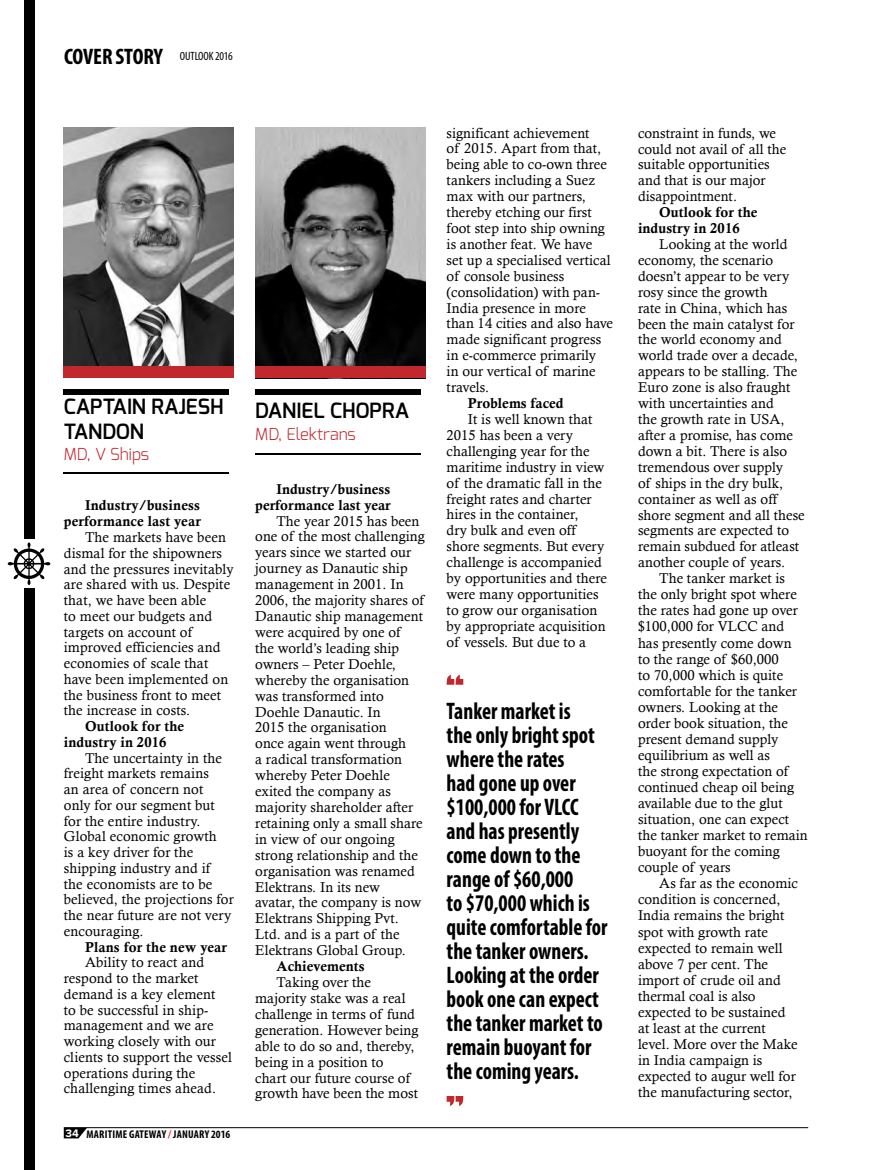
<style>
.page{position:relative;width:872px;height:1170px;background:#fff}
.page>*{position:absolute;margin:0;border:0;box-sizing:border-box;transform-origin:0 0}
.t1{font:700 condensed 24px/24px "Myriad Pro";color:#000;scale:.9 1}
.t2{font:700 condensed 22.5px "Myriad Pro";letter-spacing:-.005em;color:#000}
.t3{font:600 21px/24.6px "Exo";color:#000}
.t4{font:300 16.5px "Exo";color:#c1272d}
.t5{font:14.25px/15.9px "Calisto";letter-spacing:.005em;color:#000}
.t6{font:14.25px/15.8px "Calis MT Bol";letter-spacing:.005em;color:#000;text-align:right}
.t7{font:condensed 12px "Myriad Pro";color:#000}
.t8{font:700 condensed 11.25px "Myriad Pro";letter-spacing:.02em;color:#000}
.s1{font-family:"Proxima Nova";font-stretch:normal;color:#fff}
.s2{color:#ed1d24}
</style>
<div class="page">
<img style="left:64px;top:127px;width:170px;height:240px">
<div style="left:64px;top:389px;width:165px;height:5px;background:#000"></div>
<div style="left:64px;top:367px;width:170px;height:11px;background:#c1272d"></div>
<hr style="left:64px;top:472px;width:165px;height:2px;background:#000">
<hr style="left:255px;top:453px;width:165px;height:2px;background:#000">
<img style="left:255px;top:127px;width:170px;height:240px">
<div style="left:255px;top:389px;width:165px;height:5px;background:#000"></div>
<div style="left:255px;top:367px;width:170px;height:11px;background:#c1272d"></div>
<svg style="left:446px;top:674px;width:17px;height:10px"></svg>
<svg style="left:446px;top:1096px;width:17px;height:10px"></svg>
<hr style="left:64px;top:1127px;width:744px;height:1px;background:#000">
<svg style="left:64px;top:1127px;width:23px;height:11px"></svg>
<svg style="left:8px;top:542px;width:42px;height:43px"></svg>
<div style="left:24px;top:588px;width:10px;height:581px;background:#000"></div>
<div style="left:24px;top:0;width:10px;height:538px;background:#000"></div>
<h2 class="t2" style="left:64px;top:42px;width:133px">cover story <sup>OUTLOOK</sup></h2>
<p class="t7" style="left:215px;top:49px;width:19px">2016</p>
<h3 class="t3" style="left:64px;top:394px;width:161px">CAPTAIN RAJESH<br>TA NDON</h3>
<p class="t4" style="left:64px;top:444px;width:87px">MD, V Ships</p>
<p class="t6" style="left:64px;top:497px;width:138px">Industry/business performance last year</p>
<p class="t5" style="left:64px;top:529px;width:171px;text-indent:21px">The markets have been dismal for the shipowners and the pressures inevitably are shared with us. Despite that, we have been able<br>to meet our budgets and targets on account of improved efficiencies and economies of scale that have been implemented on the business front to meet the increase in costs.</p>
<p class="t6" style="left:64px;top:718px;width:122px;text-align:left;text-indent:21px">Outlook for the industry in 2016</p>
<p class="t5" style="left:64px;top:749px;width:171px;text-indent:21px">The uncertainty in the freight markets remains<br>an area of concern not only for our segment but for the entire industry.<br>Global economic growth<br>is a key driver for the shipping industry and if<br>the economists are to be believed, the projections for the near future are not very encouraging.</p>
<p class="t6" style="left:85px;top:938px;width:143px">Plans for the new year</p>
<p class="t5" style="left:64px;top:954px;width:170px;text-indent:21px">Ability to react and respond to the market demand is a key element<br>to be successful in ship&shy;management and we are working closely with our clients to support the vessel operations during the challenging times ahead.</p>
<p class="t8" style="left:66px;top:1127px;width:166px"><span class="s1">34</span> maritime gateway <span class="s2">/</span> JANUARY 2016</p>
<h3 class="t3" style="left:255px;top:398px;width:154px">DANIEL CHOPRA</h3>
<p class="t4" style="left:255px;top:423px;width:102px">MD, Elektrans</p>
<p class="t6" style="left:255px;top:481px;width:137px">Industry/business performance last year</p>
<p class="t5" style="left:255px;top:512px;width:171px;text-indent:21px">The year 2015 has been one of the most challenging years since we started our journey as Danautic ship management in 2001. In<br>2006, the majority shares of<br>Danautic ship management were acquired by one of<br>the world’s leading ship owners – Peter Doehle, whereby the organisation was transformed into<br>Doehle Danautic. In<br>2015 the organisation<br>once again went through<br>a radical transformation whereby Peter Doehle exited the company as majority shareholder after retaining only a small share in view of our ongoing strong relationship and the organisation was renamed<br>Elektrans. In its new<br>avatar, the company is now<br>Elektrans Shipping Pvt.<br>Ltd. and is a part of the<br>Elektrans Global Group.</p>
<p class="t6" style="left:276px;top:958px;width:90px">Achievements</p>
<p class="t5" style="left:255px;top:973px;width:165px;text-indent:21px">Taking over the majority stake was a real challenge in terms of fund generation. However being able to do so and, thereby, being in a position to<br>chart our future course of growth have been the most</p>
<p class="t5" style="left:446px;top:124px;width:168px">significant achievement<br>of 2015. Apart from that, being able to co-own three tankers including a Suez max with our partners, thereby etching our first foot step into ship owning is another feat. We have<br>set up a specialised vertical of console business (consolidation) with pan-<br>India presence in more than 14 cities and also have made significant progress in e-commerce primarily<br>in our vertical of marine travels.</p>
<p class="t6" style="left:468px;top:395px;width:97px">Problems faced</p>
<p class="t5" style="left:446px;top:411px;width:162px;text-indent:21px">It is well known that<br>2015 has been a very challenging year for the maritime industry in view of the dramatic fall in the freight rates and charter hires in the container,<br>dry bulk and even off shore segments. But every challenge is accompanied by opportunities and there were many opportunities to grow our organisation by appropriate acquisition of vessels. But due to a</p>
<p class="t1" style="left:446px;top:698px;width:180px">Tanker market is<br>the only bright spot where the rates<br>had gone up over $100,000 for VLCC and has presently come down to the range of $60,000<br>to $70,000 which is quite comfortable for the tanker owners.<br>Looking at the order book one can expect the tanker market to remain buoyant for the coming years.</p>
<p class="t5" style="left:638px;top:125px;width:150px">constraint in funds, we could not avail of all the suitable opportunities and that is our major disappointment.</p>
<p class="t6" style="left:638px;top:204px;width:121px;text-align:left;text-indent:21px">Outlook for the industry in 2016</p>
<p class="t5" style="left:638px;top:236px;width:168px;text-indent:21px">Looking at the world economy, the scenario doesn’t appear to be very rosy since the growth<br>rate in China, which has been the main catalyst for the world economy and world trade over a decade, appears to be stalling. The<br>Euro zone is also fraught with uncertainties and<br>the growth rate in USA, after a promise, has come down a bit. There is also tremendous over supply<br>of ships in the dry bulk, container as well as off shore segment and all these segments are expected to remain subdued for atleast another couple of years.</p>
<p class="t5" style="left:638px;top:570px;width:171px;text-indent:21px">The tanker market is<br>the only bright spot where the rates had gone up over $100,000 for VLCC and has presently come down<br>to the range of $60,000<br>to 70,000 which is quite comfortable for the tanker owners. Looking at the order book situation, the present demand supply equilibrium as well as<br>the strong expectation of continued cheap oil being available due to the glut situation, one can expect the tanker market to remain buoyant for the coming couple of years</p>
<p class="t5" style="left:638px;top:875px;width:161px;text-indent:21px">As far as the economic condition is concerned,<br>India remains the bright spot with growth rate expected to remain well above 7 per cent. The import of crude oil and thermal coal is also expected to be sustained at least at the current level. More over the Make in India campaign is expected to augur well for the manufacturing sector,</p>
</div>
